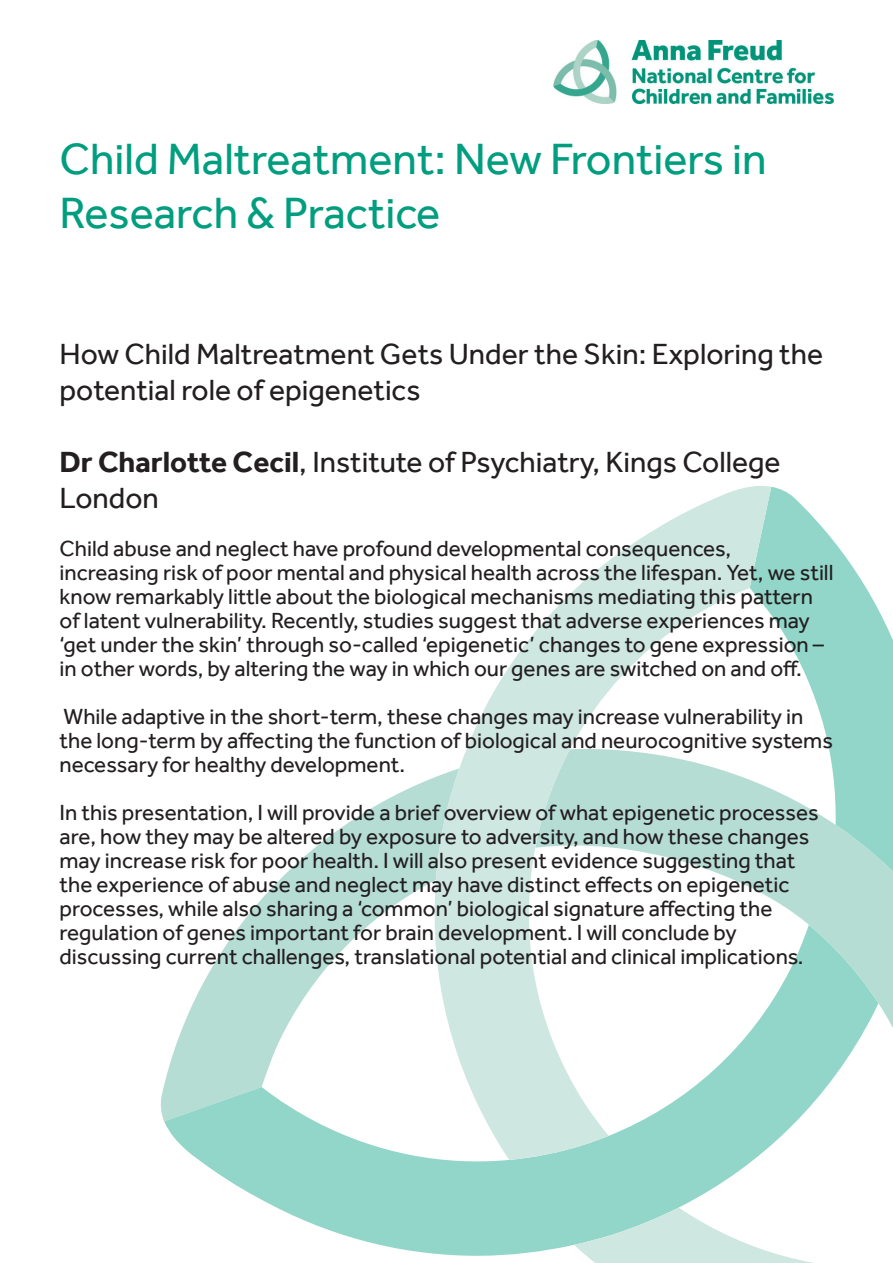
<style>
.page{position:relative;width:893px;height:1263px;background:#fff}
.page>*{position:absolute;margin:0;border:0;box-sizing:border-box;transform-origin:0 0}
.t1{font:45px/54px "Effra";color:#009e7f}
.Body_Text{font:30px/36px "Effra";color:#231f20}
.Body_Text-2{font:22.5px/24px "Effra";color:#231f20}
.s1{font-weight:700}
</style>
<div class="page">
<svg style="left:161px;top:780px;width:267px;height:341px"></svg>
<svg style="left:164px;top:925px;width:371px;height:331px"></svg>
<svg style="left:535px;top:902px;width:358px;height:350px"></svg>
<svg style="left:574px;top:1207px;width:319px;height:56px"></svg>
<svg style="left:771px;top:487px;width:122px;height:415px;fill:#92d6c9"></svg>
<svg style="left:428px;top:486px;width:343px;height:674px"></svg>
<img style="left:554px;top:41px;width:279px;height:63px">
<p class="t1" style="left:60px;top:131px;width:709px">Child Maltreatment: New Frontiers in<br>Research &amp; Practice</p>
<p class="Body_Text" style="left:60px;top:336px;width:765px">How Child Maltreatment Gets Under the Skin: Exploring the potential role of epigenetics</p>
<p class="Body_Text" style="left:60px;top:444px;width:723px"><span class="s1">Dr Charlotte Cecil</span>, Institute of Psychiatry, Kings College<br>London</p>
<p class="Body_Text-2" style="left:60px;top:536px;width:775px">Child abuse and neglect have profound developmental consequences, increasing risk of poor mental and physical health across the lifespan. Yet, we still know remarkably little about the biological mechanisms mediating this pattern of latent vulnerability. Recently, studies suggest that adverse experiences may ‘get under the skin’ through so-called ‘epigenetic’ changes to gene expression – in other words, by altering the way in which our genes are switched on and off.</p>
<p class="Body_Text-2" style="left:60px;top:704px;width:775px">While adaptive in the short-term, these changes may increase vulnerability in the long-term by affecting the function of biological and neurocognitive systems necessary for healthy development.</p>
<p class="Body_Text-2" style="left:60px;top:800px;width:761px">In this presentation, I will provide a brief overview of what epigenetic processes are, how they may be altered by exposure to adversity, and how these changes may increase risk for poor health. I will also present evidence suggesting that the experience of abuse and neglect may have distinct effects on epigenetic processes, while also sharing a ‘common’ biological signature affecting the regulation of genes important for brain development. I will conclude by discussing current challenges, translational potential and clinical implications.</p>
</div>
